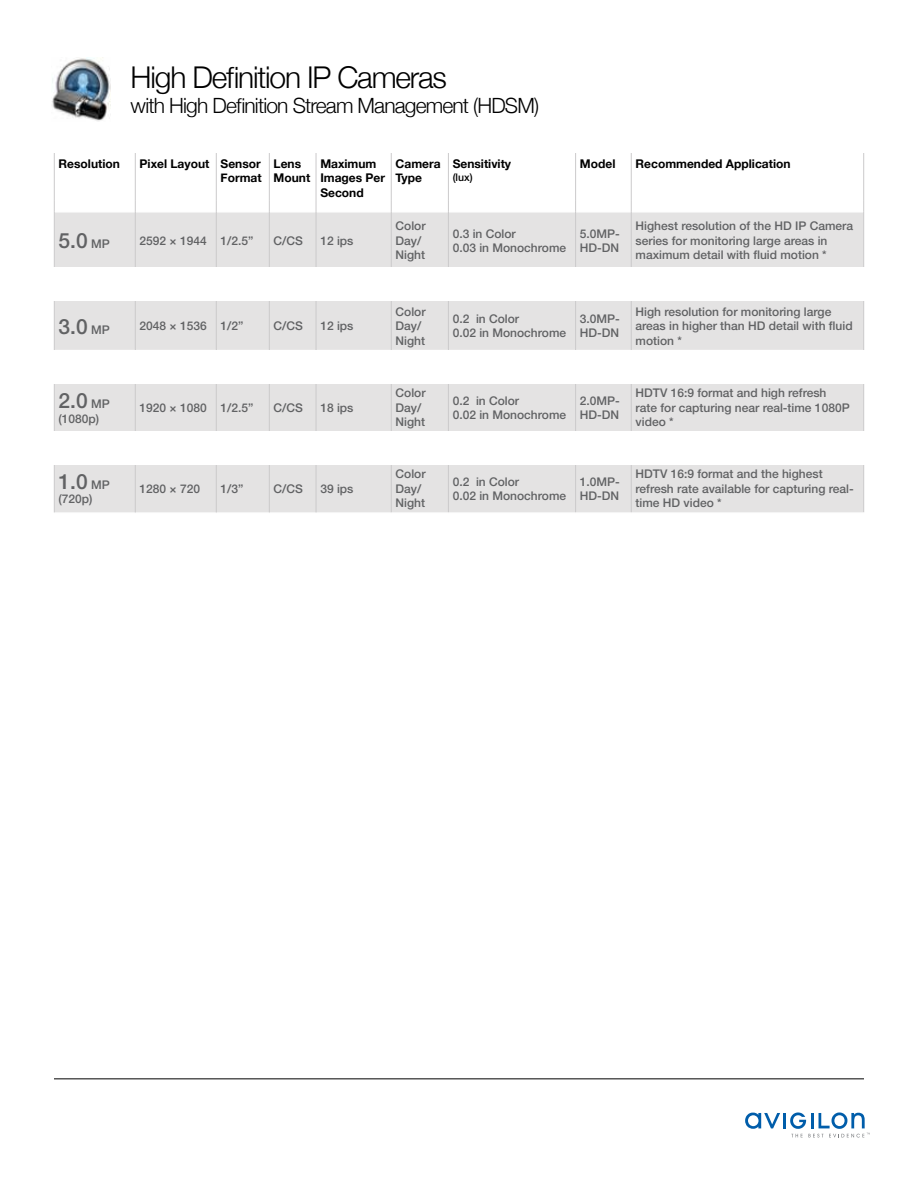
<style>
.page{position:relative;width:918px;height:1188px;background:#fff}
.page>*{position:absolute;margin:0;border:0;box-sizing:border-box;transform-origin:0 0}
.t1{font:300 30px "Helvetica Neue";letter-spacing:-.04em;color:#000}
.t2{font:300 21px "Helvetica Neue";letter-spacing:-.04em;color:#000}
.t3{font:500 21px "Helvetica Neue";color:#616264}
.t4{font:500 12px/14.4px "Helvetica Neue";color:#616264}
.t5{font:700 12px/14.4px "Helvetica Neue";color:#000}
.t6{font:500 10.5px "Helvetica Neue";color:#000}
.s1{font-size:12px}
</style>
<div class="page">
<svg style="left:745px;top:1113px;width:35px;height:16px"></svg>
<hr style="left:783px;top:1113px;width:3px;height:15px;background:#005daa">
<svg style="left:790px;top:1112px;width:80px;height:26px"></svg>
<hr style="left:54px;top:1078px;width:810px;height:1px;background:#000">
<div style="left:55px;top:213px;width:808px;height:299px;background:#e4e3e3"></div>
<hr style="left:55px;top:267px;width:80px;height:2px;background:#fff">
<hr style="left:136px;top:267px;width:80px;height:2px;background:#fff">
<hr style="left:217px;top:267px;width:52px;height:2px;background:#fff">
<hr style="left:270px;top:267px;width:46px;height:2px;background:#fff">
<hr style="left:576px;top:267px;width:55px;height:2px;background:#fff">
<hr style="left:632px;top:267px;width:231px;height:2px;background:#fff">
<hr style="left:55px;top:431px;width:80px;height:2px;background:#fff">
<hr style="left:136px;top:431px;width:80px;height:2px;background:#fff">
<hr style="left:217px;top:431px;width:52px;height:2px;background:#fff">
<hr style="left:270px;top:431px;width:46px;height:2px;background:#fff">
<hr style="left:449px;top:431px;width:126px;height:2px;background:#fff">
<hr style="left:576px;top:431px;width:55px;height:2px;background:#fff">
<hr style="left:632px;top:431px;width:231px;height:2px;background:#fff">
<hr style="left:449px;top:267px;width:126px;height:2px;background:#fff">
<hr style="left:316px;top:267px;width:75px;height:2px;background:#fff">
<hr style="left:392px;top:267px;width:56px;height:2px;background:#fff">
<hr style="left:316px;top:431px;width:75px;height:2px;background:#fff">
<hr style="left:392px;top:431px;width:56px;height:2px;background:#fff">
<hr style="left:54px;top:153px;width:1px;height:48px;background:#cbcacb">
<hr style="left:135px;top:153px;width:1px;height:48px;background:#cbcacb">
<hr style="left:216px;top:153px;width:1px;height:48px;background:#cbcacb">
<hr style="left:269px;top:153px;width:1px;height:48px;background:#cbcacb">
<hr style="left:316px;top:153px;width:1px;height:48px;background:#cbcacb">
<hr style="left:391px;top:153px;width:1px;height:48px;background:#cbcacb">
<hr style="left:448px;top:153px;width:1px;height:48px;background:#cbcacb">
<hr style="left:575px;top:153px;width:1px;height:48px;background:#cbcacb">
<hr style="left:631px;top:153px;width:1px;height:48px;background:#cbcacb">
<hr style="left:863px;top:153px;width:1px;height:48px;background:#cbcacb">
<hr style="left:54px;top:212px;width:1px;height:56px;background:#cbcacb">
<hr style="left:135px;top:212px;width:1px;height:56px;background:#cbcacb">
<hr style="left:216px;top:212px;width:1px;height:56px;background:#cbcacb">
<hr style="left:269px;top:212px;width:1px;height:56px;background:#cbcacb">
<hr style="left:316px;top:212px;width:1px;height:56px;background:#cbcacb">
<hr style="left:391px;top:212px;width:1px;height:56px;background:#cbcacb">
<hr style="left:448px;top:212px;width:1px;height:56px;background:#cbcacb">
<hr style="left:575px;top:212px;width:1px;height:56px;background:#cbcacb">
<hr style="left:631px;top:212px;width:1px;height:56px;background:#cbcacb">
<hr style="left:863px;top:212px;width:1px;height:56px;background:#cbcacb">
<hr style="left:54px;top:300px;width:1px;height:51px;background:#cbcacb">
<hr style="left:135px;top:300px;width:1px;height:51px;background:#cbcacb">
<hr style="left:216px;top:300px;width:1px;height:51px;background:#cbcacb">
<hr style="left:269px;top:300px;width:1px;height:51px;background:#cbcacb">
<hr style="left:316px;top:300px;width:1px;height:51px;background:#cbcacb">
<hr style="left:391px;top:300px;width:1px;height:51px;background:#cbcacb">
<hr style="left:448px;top:300px;width:1px;height:51px;background:#cbcacb">
<hr style="left:575px;top:300px;width:1px;height:51px;background:#cbcacb">
<hr style="left:631px;top:300px;width:1px;height:51px;background:#cbcacb">
<hr style="left:863px;top:300px;width:1px;height:51px;background:#cbcacb">
<hr style="left:54px;top:382px;width:1px;height:50px;background:#cbcacb">
<hr style="left:135px;top:382px;width:1px;height:50px;background:#cbcacb">
<hr style="left:216px;top:382px;width:1px;height:50px;background:#cbcacb">
<hr style="left:269px;top:382px;width:1px;height:50px;background:#cbcacb">
<hr style="left:316px;top:382px;width:1px;height:50px;background:#cbcacb">
<hr style="left:391px;top:382px;width:1px;height:50px;background:#cbcacb">
<hr style="left:448px;top:382px;width:1px;height:50px;background:#cbcacb">
<hr style="left:575px;top:382px;width:1px;height:50px;background:#cbcacb">
<hr style="left:631px;top:382px;width:1px;height:50px;background:#cbcacb">
<hr style="left:863px;top:382px;width:1px;height:50px;background:#cbcacb">
<hr style="left:54px;top:463px;width:1px;height:49px;background:#cbcacb">
<hr style="left:135px;top:463px;width:1px;height:49px;background:#cbcacb">
<hr style="left:216px;top:463px;width:1px;height:49px;background:#cbcacb">
<hr style="left:269px;top:463px;width:1px;height:49px;background:#cbcacb">
<hr style="left:316px;top:463px;width:1px;height:49px;background:#cbcacb">
<hr style="left:391px;top:463px;width:1px;height:49px;background:#cbcacb">
<hr style="left:448px;top:463px;width:1px;height:49px;background:#cbcacb">
<hr style="left:575px;top:463px;width:1px;height:49px;background:#cbcacb">
<hr style="left:631px;top:463px;width:1px;height:49px;background:#cbcacb">
<hr style="left:863px;top:463px;width:1px;height:49px;background:#cbcacb">
<img style="left:52px;top:58px;width:58px;height:63px">
<div style="left:51px;top:268px;width:817px;height:33px;background:#fff"></div>
<div style="left:53px;top:350px;width:814px;height:33px;background:#fff"></div>
<div style="left:53px;top:432px;width:814px;height:33px;background:#fff"></div>
<h1 class="t1" style="left:131px;top:59px;width:318px">High Definition IP Cameras</h1>
<h2 class="t2" style="left:131px;top:93px;width:410px">with High Definition Stream Management (HDSM)</h2>
<p class="t5" style="left:59px;top:156px;width:63px">Resolution</p>
<p class="t5" style="left:140px;top:156px;width:124px;text-align:right">Pixel Layout Sensor<br>Format</p>
<p class="t5" style="left:274px;top:156px;width:38px">Lens<br>Mount</p>
<p class="t5" style="left:320px;top:156px;width:66px">Maximum<br>Images Per<br>Second</p>
<p class="t5" style="left:396px;top:156px;width:47px">Camera<br>Type</p>
<p class="t5" style="left:453px;top:156px;width:60px">Sensitivity</p>
<p class="t6" style="left:453px;top:171px;width:22px">(lux)</p>
<p class="t5" style="left:580px;top:156px;width:37px">Model</p>
<p class="t5" style="left:636px;top:156px;width:157px">Recommended Application</p>
<h2 class="t3" style="left:59px;top:228px;width:53px">5.0 <span class="s1">MP</span></h2>
<p class="t4" style="left:140px;top:233px;width:115px">2592 × 1944 1/2.5”</p>
<p class="t4" style="left:274px;top:233px;width:31px">C/CS</p>
<p class="t4" style="left:320px;top:233px;width:35px">12 ips</p>
<h2 class="t3" style="left:59px;top:314px;width:53px">3.0 <span class="s1">MP</span></h2>
<p class="t4" style="left:140px;top:319px;width:105px">2048 × 1536 1/2”</p>
<p class="t4" style="left:274px;top:319px;width:31px">C/CS</p>
<p class="t4" style="left:320px;top:319px;width:35px">12 ips</p>
<h2 class="t3" style="left:59px;top:388px;width:53px">2.0 <span class="s1">MP</span></h2>
<p class="t4" style="left:59px;top:411px;width:42px">(1080p)</p>
<h2 class="t3" style="left:59px;top:469px;width:53px">1.0 <span class="s1">MP</span></h2>
<p class="t4" style="left:59px;top:492px;width:36px">(720p)</p>
<p class="t4" style="left:140px;top:400px;width:115px">1920 × 1080 1/2.5”</p>
<p class="t4" style="left:274px;top:400px;width:31px">C/CS</p>
<p class="t4" style="left:320px;top:400px;width:35px">18 ips</p>
<p class="t4" style="left:140px;top:481px;width:62px">1280 × 720</p>
<p class="t4" style="left:221px;top:481px;width:24px">1/3”</p>
<p class="t4" style="left:274px;top:481px;width:31px">C/CS</p>
<p class="t4" style="left:320px;top:481px;width:35px">39 ips</p>
<p class="t4" style="left:396px;top:219px;width:32px">Color<br>Day/<br>Night</p>
<p class="t4" style="left:453px;top:226px;width:115px">0.3 in Color<br>0.03 in Monochrome</p>
<p class="t4" style="left:580px;top:226px;width:42px">5.0MP-<br>HD-DN</p>
<p class="t4" style="left:636px;top:219px;width:219px">Highest resolution of the HD IP Camera series for monitoring large areas in maximum detail with fluid motion *</p>
<p class="t4" style="left:396px;top:304px;width:32px">Color<br>Day/<br>Night</p>
<p class="t4" style="left:453px;top:311px;width:115px">0.2 in Color<br>0.02 in Monochrome</p>
<p class="t4" style="left:580px;top:311px;width:42px">3.0MP-<br>HD-DN</p>
<p class="t4" style="left:636px;top:304px;width:219px">High resolution for monitoring large areas in higher than HD detail with fluid motion *</p>
<p class="t4" style="left:396px;top:386px;width:32px">Color<br>Day/<br>Night</p>
<p class="t4" style="left:453px;top:393px;width:115px">0.2 in Color<br>0.02 in Monochrome</p>
<p class="t4" style="left:580px;top:393px;width:42px">2.0MP-<br>HD-DN</p>
<p class="t4" style="left:636px;top:386px;width:216px">HDTV 16:9 format and high refresh rate for capturing near real-time 1080P video *</p>
<p class="t4" style="left:396px;top:467px;width:32px">Color<br>Day/<br>Night</p>
<p class="t4" style="left:453px;top:474px;width:115px">0.2 in Color<br>0.02 in Monochrome</p>
<p class="t4" style="left:580px;top:474px;width:42px">1.0MP-<br>HD-DN</p>
<p class="t4" style="left:636px;top:467px;width:220px">HDTV 16:9 format and the highest refresh rate available for capturing real&shy;time HD video *</p>
</div>
